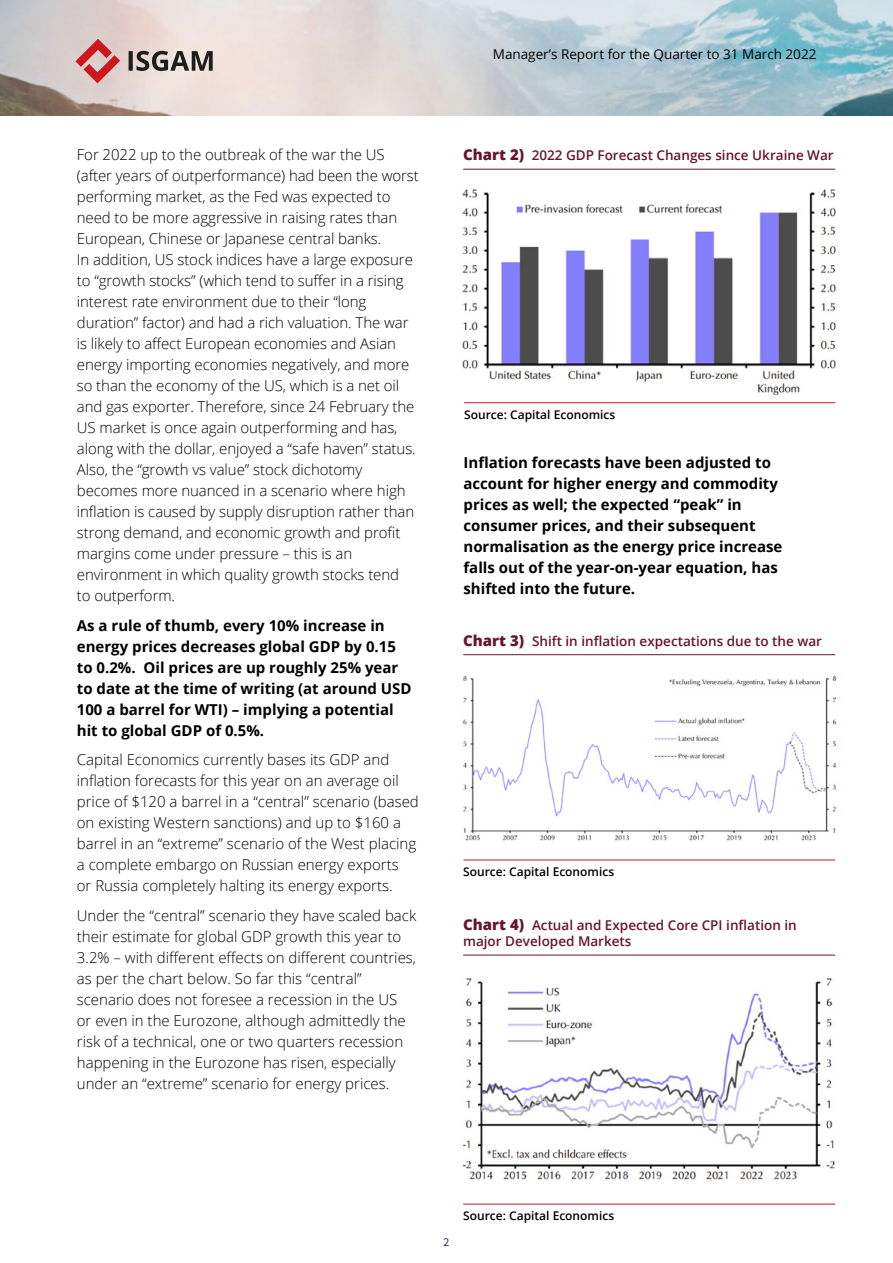
<style>
.page{position:relative;width:893px;height:1263px;background:#fff}
.page>*{position:absolute;margin:0;border:0;box-sizing:border-box;transform-origin:0 0}
.t1{font:300 15px/21px "Open Sans";letter-spacing:-.005em;color:#000}
.t2{font:700 15px/21px "Open Sans";color:#000}
.t3{font:600 13.5px/16.2px "Open Sans";color:#681431}
.t4{font:13.5px "Open Sans";color:#000}
.t5{font:600 12px "Open Sans";color:#000}
.t6{font:12px "Source Sans Pro";color:#2e295c}
.s1{font-weight:800;font-size:15px}
</style>
<div class="page">
<img style="left:0;top:0;width:893px;height:116px">
<svg style="left:129px;top:51px;width:84px;height:20px;background:#857e79"></svg>
<svg style="left:75px;top:39px;width:45px;height:44px;background:#d68e8f"></svg>
<hr style="left:464px;top:402px;width:371px;height:1px;background:#cd171a">
<hr style="left:463px;top:860px;width:372px;height:1px;background:#cd171a">
<hr style="left:463px;top:1204px;width:372px;height:1px;background:#cd171a">
<hr style="left:463px;top:169px;width:372px;height:1px;background:#681431">
<hr style="left:463px;top:654px;width:372px;height:1px;background:#681431">
<hr style="left:463px;top:955px;width:372px;height:1px;background:#681431">
<img style="left:462px;top:189px;width:375px;height:206px">
<img style="left:462px;top:675px;width:375px;height:166px">
<img style="left:462px;top:978px;width:373px;height:203px">
<p class="t1" style="left:77px;top:144px;width:344px">For 2022 up to the outbreak of the war the US (after years of outperformance) had been the worst performing market, as the Fed was expected to need to be more aggressive in raising rates than European, Chinese or Japanese central banks.<br>In addition, US stock indices have a large exposure to “growth stocks” (which tend to suffer in a rising interest rate environment due to their “long duration” factor) and had a rich valuation. The war is likely to affect European economies and Asian energy importing economies negatively, and more so than the economy of the US, which is a net oil and gas exporter. Therefore, since 24 February the US market is once again outperforming and has, along with the dollar, enjoyed a “safe haven” status.<br>Also, the “growth vs value” stock dichotomy becomes more nuanced in a scenario where high inflation is caused by supply disruption rather than strong demand, and economic growth and profit margins come under pressure – this is an environment in which quality growth stocks tend<br>to outperform.</p>
<p class="t2" style="left:77px;top:614px;width:336px">As a rule of thumb, every 10% increase in energy prices decreases global GDP by 0.15 to 0.2%. Oil prices are up roughly 25% year to date at the time of writing (at around USD 100 a barrel for WTI) – implying a potential hit to global GDP of 0.5%.</p>
<p class="t1" style="left:77px;top:749px;width:343px">Capital Economics currently bases its GDP and inflation forecasts for this year on an average oil price of $120 a barrel in a “central” scenario (based on existing Western sanctions) and up to $160 a barrel in an “extreme” scenario of the West placing a complete embargo on Russian energy exports<br>or Russia completely halting its energy exports.</p>
<p class="t1" style="left:77px;top:904px;width:341px">Under the “central” scenario they have scaled back their estimate for global GDP growth this year to 3.2% – with different effects on different countries, as per the chart below. So far this “central” scenario does not foresee a recession in the US<br>or even in the Eurozone, although admittedly the risk of a technical, one or two quarters recession happening in the Eurozone has risen, especially under an “extreme” scenario for energy prices.</p>
<p class="t4" style="left:493px;top:45px;width:325px">Manager’s Report for the Quarter to 31 March 2022</p>
<p class="t3" style="left:463px;top:147px;width:372px"><span class="s1">Chart 2)</span> 2022 GDP Forecast Changes since Ukraine War</p>
<p class="t5" style="left:464px;top:406px;width:153px">Source: Capital Economics</p>
<p class="t2" style="left:463px;top:451px;width:320px">Inflation forecasts have been adjusted to account for higher energy and commodity prices as well; the expected “peak” in consumer prices, and their subsequent normalisation as the energy price increase falls out of the year-on-year equation, has shifted into the future.</p>
<p class="t3" style="left:463px;top:632px;width:360px"><span class="s1">Chart 3)</span> Shift in inflation expectations due to the war</p>
<p class="t5" style="left:463px;top:864px;width:153px">Source: Capital Economics</p>
<p class="t3" style="left:463px;top:917px;width:335px"><span class="s1">Chart 4)</span> Actual and Expected Core CPI inflation in major Developed Markets</p>
<p class="t6" style="left:443px;top:1235px;width:7px">2</p>
<p class="t5" style="left:463px;top:1208px;width:153px">Source: Capital Economics</p>
</div>
